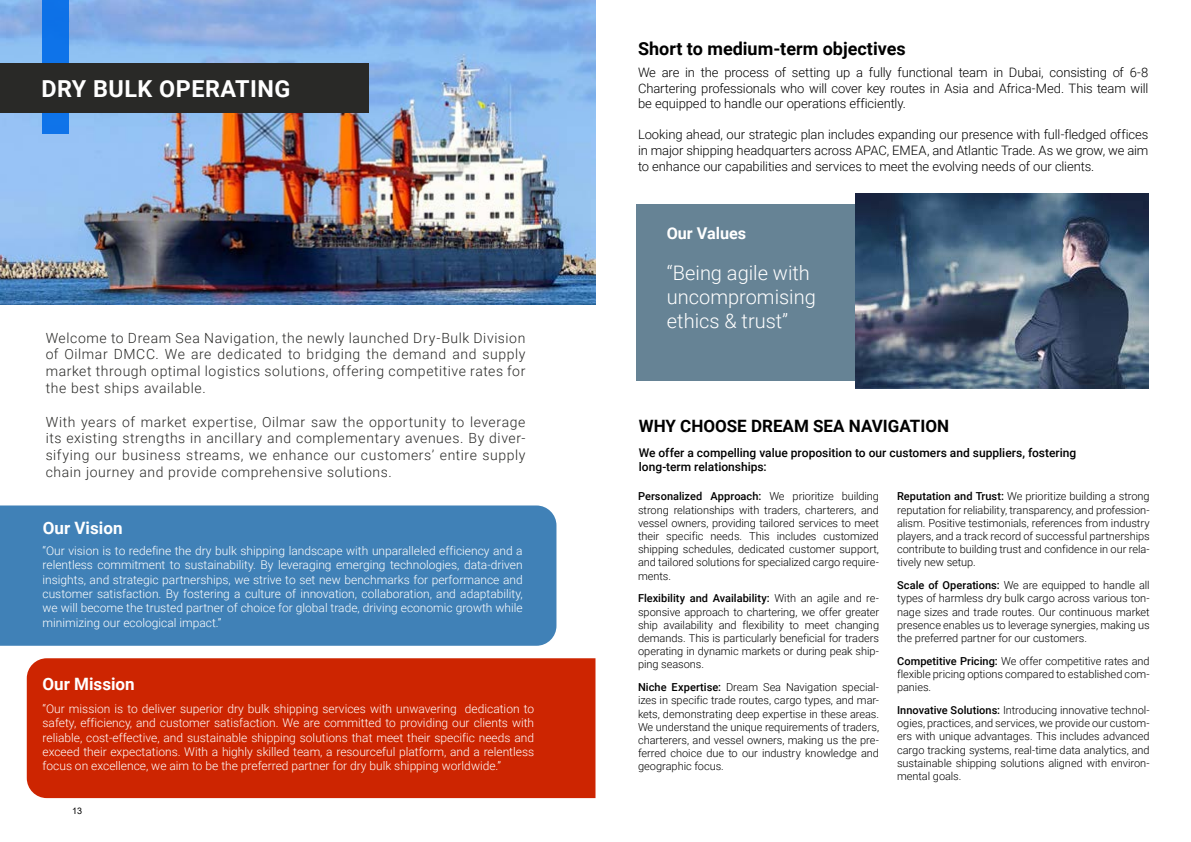
<style>
.page{position:relative;width:1191px;height:842px;background:#fff}
.page>*{position:absolute;margin:0;border:0;box-sizing:border-box;transform-origin:0 0}
.t1{font:700 23.4px "Roboto";letter-spacing:.02em;color:#fff}
.t2{font:300 20px/24px "Roboto";color:#fff}
.t3{font:700 18px "Roboto";color:#000}
.t4{font:700 17px "Roboto";color:#000}
.t5{font:700 17px "Roboto";color:#fff}
.t6{font:700 16.2px "Roboto";color:#fff}
.t7{font:300 14px/16.8px "Roboto";letter-spacing:.04em;color:#292927;text-align:justify}
.t8{font:300 13px/15.6px "Roboto";letter-spacing:-.01em;color:#000;text-align:justify}
.t9{font:300 12px/14.4px "Roboto";color:#fff;text-align:justify}
.t10{font:500 12px/14.4px "Roboto";color:#000}
.t11{font:300 11px/13.2px "Roboto";letter-spacing:-.005em;color:#000;text-align:justify}
.t12{font:9px "Arial";color:#000}
.s1{font-weight:500}
</style>
<div class="page">
<div style="left:0;top:505px;width:556px;height:141px;background:#4081b7"></div>
<div style="left:27px;top:658px;width:568px;height:140px;background:#cd2501"></div>
<img style="left:0;top:0;width:595px;height:304px">
<div style="left:42px;top:0;width:26px;height:133px;background:#0e73e9"></div>
<div style="left:0;top:64px;width:368px;height:49px;background:#292927"></div>
<div style="left:636px;top:204px;width:272px;height:176px;background:#668395"></div>
<img style="left:855px;top:193px;width:293px;height:195px">
<h1 class="t1" style="left:41px;top:73px;width:250px">DRY BULK OPERATING</h1>
<p class="t7" style="left:46px;top:329px;width:481px">Welcome to Dream Sea Navigation, the newly launched Dry-Bulk Division of Oilmar DMCC. We are dedicated to bridging the demand and supply market through optimal logistics solutions, offering competitive rates for the best ships available.</p>
<p class="t7" style="left:46px;top:413px;width:481px">With years of market expertise, Oilmar saw the opportunity to leverage its existing strengths in ancillary and complementary avenues. By diver&shy;sifying our business streams, we enhance our customers’ entire supply chain journey and provide comprehensive solutions.</p>
<h3 class="t5" style="left:43px;top:516px;width:81px">Our Vision</h3>
<p class="t9" style="left:43px;top:543px;width:482px">“Our vision is to redefine the dry bulk shipping landscape with unparalleled efficiency and a relentless commitment to sustainability. By leveraging emerging technologies, data-driven insights, and strategic partnerships, we strive to set new benchmarks for performance and customer satisfaction. By fostering a culture of innovation, collaboration, and adaptability, we will become the trusted partner of choice for global trade, driving economic growth while minimizing our ecological impact.”</p>
<h3 class="t5" style="left:43px;top:672px;width:94px">Our Mission</h3>
<p class="t9" style="left:43px;top:701px;width:493px">“Our mission is to deliver superior dry bulk shipping services with unwavering dedication to safety, efficiency, and customer satisfaction. We are committed to providing our clients with reliable, cost-effective, and sustainable shipping solutions that meet their specific needs and exceed their expectations. With a highly skilled team, a resourceful platform, and a relentless focus on excellence, we aim to be the preferred partner for dry bulk shipping worldwide.”</p>
<p class="t12" style="left:72px;top:805px;width:12px">13</p>
<h3 class="t3" style="left:638px;top:36px;width:269px">Short to medium-term objectives</h3>
<p class="t8" style="left:638px;top:64px;width:512px">We are in the process of setting up a fully functional team in Dubai, consisting of 6-8<br>Chartering professionals who will cover key routes in Asia and Africa-Med. This team will be equipped to handle our operations efficiently.</p>
<p class="t8" style="left:638px;top:127px;width:512px">Looking ahead, our strategic plan includes expanding our presence with full-fledged offices in major shipping headquarters across APAC, EMEA, and Atlantic Trade. As we grow, we aim to enhance our capabilities and services to meet the evolving needs of our clients.</p>
<h3 class="t6" style="left:666px;top:221px;width:81px">Our Values</h3>
<h2 class="t2" style="left:667px;top:260px;width:150px">“Being agile with uncompromising ethics &amp; trust”</h2>
<h3 class="t4" style="left:639px;top:414px;width:312px">WHY CHOOSE DREAM SEA NAVIGATION</h3>
<p class="t10" style="left:639px;top:445px;width:439px">We offer a compelling value proposition to our customers and suppliers, fostering long-term relationships:</p>
<p class="t11" style="left:638px;top:489px;width:242px"><span class="s1">Personalized Approach:</span> We prioritize building strong relationships with traders, charterers, and vessel owners, providing tailored services to meet their specific needs. This includes customized shipping schedules, dedicated customer support, and tailored solutions for specialized cargo require&shy;ments.</p>
<p class="t11" style="left:638px;top:591px;width:242px"><span class="s1">Flexibility and Availability:</span> With an agile and re&shy;sponsive approach to chartering, we offer greater ship availability and flexibility to meet changing demands. This is particularly beneficial for traders operating in dynamic markets or during peak ship&shy;ping seasons.</p>
<p class="t11" style="left:638px;top:680px;width:242px"><span class="s1">Niche Expertise:</span> Dream Sea Navigation special&shy;izes in specific trade routes, cargo types, and mar&shy;kets, demonstrating deep expertise in these areas.<br>We understand the unique requirements of traders, charterers, and vessel owners, making us the pre&shy;ferred choice due to our industry knowledge and geographic focus.</p>
<p class="t11" style="left:897px;top:489px;width:254px"><span class="s1">Reputation and Trust:</span> We prioritize building a strong reputation for reliability, transparency, and profession&shy;alism. Positive testimonials, references from industry players, and a track record of successful partnerships contribute to building trust and confidence in our rela&shy;tively new setup.</p>
<p class="t11" style="left:897px;top:578px;width:254px"><span class="s1">Scale of Operations:</span> We are equipped to handle all types of harmless dry bulk cargo across various ton&shy;nage sizes and trade routes. Our continuous market presence enables us to leverage synergies, making us the preferred partner for our customers.</p>
<p class="t11" style="left:897px;top:654px;width:254px"><span class="s1">Competitive Pricing:</span> We offer competitive rates and flexible pricing options compared to established com&shy;panies.</p>
<p class="t11" style="left:897px;top:703px;width:254px"><span class="s1">Innovative Solutions:</span> Introducing innovative technol&shy;ogies, practices, and services, we provide our custom&shy;ers with unique advantages. This includes advanced cargo tracking systems, real-time data analytics, and sustainable shipping solutions aligned with environ&shy;mental goals.</p>
</div>
